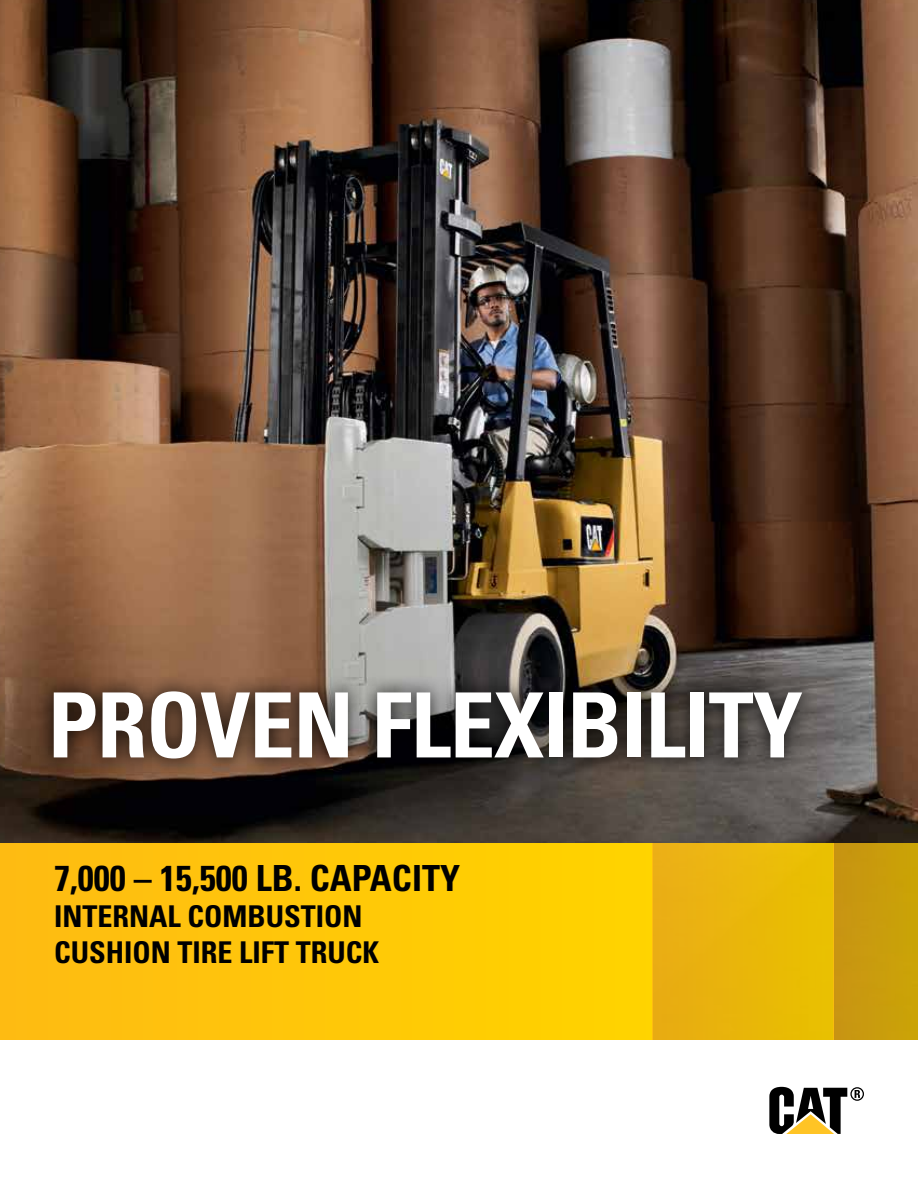
<style>
.page{position:relative;width:918px;height:1188px;background:#fff}
.page>*{position:absolute;margin:0;border:0;box-sizing:border-box;transform-origin:0 0}
.t1{font:700 condensed 90px "Univers LT Std";letter-spacing:-.01em;color:#fff}
.t2{font:700 condensed 36px "Univers LT Std";color:#000}
.t3{font:700 condensed 30px/36px "Univers LT Std";color:#000}
</style>
<div class="page">
<img style="left:0;top:0;width:918px;height:843px">
<div style="left:0;top:843px;width:652px;height:197px;background:#ffc809"></div>
<div style="left:652px;top:843px;width:182px;height:197px;background:#e9b70b"></div>
<div style="left:834px;top:843px;width:84px;height:197px;background:#c99c0d"></div>
<div style="left:35px;top:673px;width:784px;height:104px;background:#000;opacity:.9"></div>
<svg style="left:769px;top:1087px;width:95px;height:47px"></svg>
<h1 class="t1" style="left:48px;top:670px;width:756px">PROVEN FLEXIBILITY</h1>
<p class="t2" style="left:54px;top:856px;width:408px">7,000 – 15,500 LB. CAPACITY</p>
<p class="t3" style="left:54px;top:898px;width:327px">INTERNAL COMBUSTION<br>CUSHION TIRE LIFT TRUCK</p>
</div>
